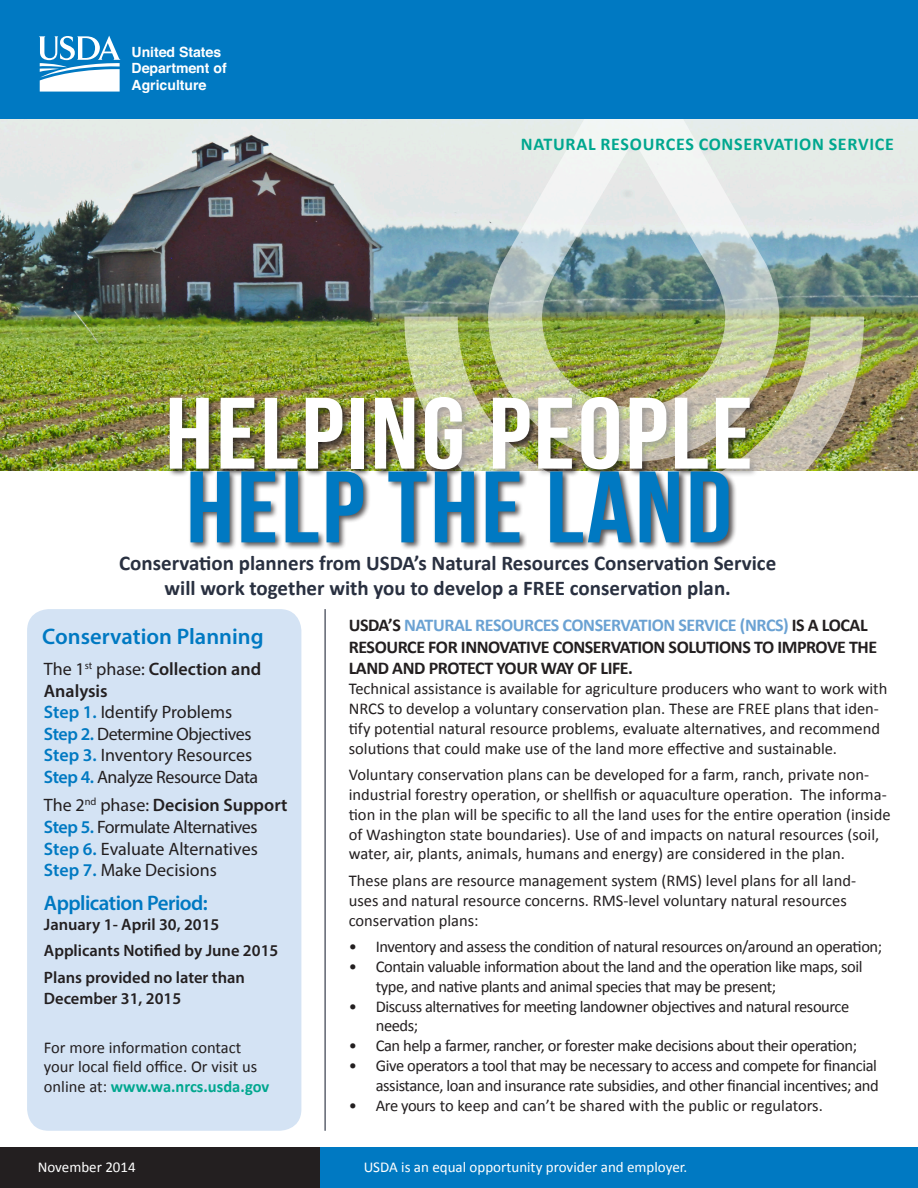
<style>
.page{position:relative;width:918px;height:1188px;background:#fff}
.page>*{position:absolute;margin:0;border:0;box-sizing:border-box;transform-origin:0 0}
.t1{font:101.25px "Bebas Neue";letter-spacing:.025em;color:#fff;scale:1.11 1}
.t2{font:101.25px "Bebas Neue";letter-spacing:.025em;color:#0079c2;scale:1.11 1}
.t3{font:600 22.5px "Myriad Pro";color:#0079c2}
.t4{font:700 21px/25.2px "Calibri";color:#293040;text-align:center}
.t5{font:600 21px "Myriad Pro";letter-spacing:-.025em;color:#0079c2}
.t6{font:18px "Myriad Pro";letter-spacing:-.01em;color:#231f20}
.t7{font:700 18px/21.6px "Calibri";letter-spacing:-.025em;color:#231f20}
.t8{font:600 18px/21.6px "Myriad Pro";color:#231f20}
.t9{font:700 18px "Calibri";letter-spacing:.04em;color:#00a78f}
.t10{font:16.5px/19.8px "Calibri";letter-spacing:-.005em;color:#231f20}
.t11{font:16.5px/19.8px "Calibri";letter-spacing:-.025em;color:#231f20}
.t12{font:600 16.5px/21.6px "Myriad Pro";color:#231f20}
.t13{font:15px "Calibri";color:#fff}
.t14{font:700 14.1px/16.8px "Helvetica";color:#fff}
.s1{color:#6ba2d3}
.s2{font-weight:400}
.s3{font-weight:600;color:#0079c2}
.s4{font-weight:700;color:#00a78f}
</style>
<div class="page">
<div style="left:27px;top:609px;width:274px;height:522px;background:#d4e3f4;border-radius:22px"></div>
<img style="left:0;top:119px;width:918px;height:352px">
<div style="left:168px;top:395px;width:590px;height:83px;background:#231f20;opacity:.75"></div>
<div style="left:0;top:1148px;width:321px;height:40px;background:#231f20"></div>
<div style="left:321px;top:1148px;width:597px;height:40px;background:#0079c2"></div>
<img style="left:404px;top:317px;width:460px;height:161px">
<img style="left:488px;top:119px;width:292px;height:343px">
<div style="left:0;top:0;width:918px;height:119px;background:#0079c2"></div>
<svg style="left:39px;top:36px;width:82px;height:56px"></svg>
<div style="left:189px;top:470px;width:548px;height:80px;background:#231f20;opacity:.75"></div>
<hr style="left:325px;top:609px;width:1px;height:522px;background:#293040">
<p class="t14" style="left:132px;top:43px;width:97px">United States<br>Department of<br>Agriculture</p>
<p class="t9" style="left:521px;top:132px;width:375px">NATURAL RESOURCES CONSERVATION SERVICE</p>
<p class="t1" style="left:165px;top:378px;width:531px">HELPING PEOPLE</p>
<p class="t2" style="left:186px;top:452px;width:493px">HELP THE LAND</p>
<p class="t4" style="left:119px;top:550px;width:659px">Conservation planners from USDA’s Natural Resources Conservation Service will work together with you to develop a FREE conservation plan.</p>
<p class="t7" style="left:349px;top:614px;width:530px">USDA’S <span class="s1">NATURAL RESOURCES CONSERVATION SERVICE (NRCS)</span> IS A LOCAL<br>RESOURCE FOR INNOVATIVE CONSERVATION SOLUTIONS TO IMPROVE THE<br>LAND AND PROTECT YOUR WAY OF LIFE.</p>
<p class="t10" style="left:349px;top:679px;width:540px">Technical assistance is available for agriculture producers who want to work with NRCS to develop a voluntary conservation plan. These are FREE plans that iden&shy;tify potential natural resource problems, evaluate alternatives, and recommend solutions that could make use of the land more effective and sustainable.</p>
<p class="t10" style="left:349px;top:765px;width:543px">Voluntary conservation plans can be developed for a farm, ranch, private non&shy;industrial forestry operation, or shellfish or aquaculture operation. The informa&shy;tion in the plan will be specific to all the land uses for the entire operation (inside of Washington state boundaries). Use of and impacts on natural resources (soil, water, air, plants, animals, humans and energy) are considered in the plan.</p>
<p class="t10" style="left:349px;top:871px;width:509px">These plans are resource management system (RMS) level plans for all land&shy;uses and natural resource concerns. RMS-level voluntary natural resources conservation plans:</p>
<p class="t11" style="left:349px;top:937px;width:535px">• Inventory and assess the condition of natural resources on/around an operation;</p>
<p class="t11" style="left:376px;top:957px;width:488px;text-indent:-27px">• Contain valuable information about the land and the operation like maps, soil type, and native plants and animal species that may be present;</p>
<p class="t11" style="left:376px;top:996px;width:475px;text-indent:-27px">• Discuss alternatives for meeting landowner objectives and natural resource needs;</p>
<p class="t11" style="left:349px;top:1036px;width:510px">• Can help a farmer, rancher, or forester make decisions about their operation;</p>
<p class="t11" style="left:349px;top:1056px;width:532px;text-align:right">• Give operators a tool that may be necessary to access and compete for financial assistance, loan and insurance rate subsidies, and other financial incentives; and</p>
<p class="t10" style="left:349px;top:1095px;width:476px">• Are yours to keep and can’t be shared with the public or regulators.</p>
<p class="t3" style="left:42px;top:622px;width:223px">Conservation Planning</p>
<p class="t8" style="left:44px;top:658px;width:219px"><span class="s2">The 1</span><sup>st</sup> <span class="s2">phase:</span> Collection and<br>Analysis</p>
<p class="t6" style="left:44px;top:701px;width:190px"><span class="s3">Step 1.</span> Identify Problems</p>
<p class="t6" style="left:44px;top:723px;width:209px"><span class="s3">Step 2.</span> Determine Objectives</p>
<p class="t6" style="left:44px;top:744px;width:210px"><span class="s3">Step 3.</span> Inventory Resources</p>
<p class="t6" style="left:44px;top:766px;width:216px"><span class="s3">Step 4.</span> Analyze Resource Data</p>
<p class="t8" style="left:44px;top:794px;width:245px"><span class="s2">The 2</span><sup>nd</sup> <span class="s2">phase:</span> Decision Support</p>
<p class="t6" style="left:44px;top:816px;width:215px"><span class="s3">Step 5.</span> Formulate Alternatives</p>
<p class="t6" style="left:44px;top:837px;width:215px"><span class="s3">Step 6.</span> Evaluate Alternatives</p>
<p class="t6" style="left:44px;top:859px;width:174px"><span class="s3">Step 7.</span> Make Decisions</p>
<p class="t5" style="left:44px;top:889px;width:165px">Application Period:</p>
<p class="t12" style="left:44px;top:913px;width:177px">January 1- April 30, 2015</p>
<p class="t12" style="left:44px;top:939px;width:236px">Applicants Notified by June 2015</p>
<p class="t12" style="left:44px;top:966px;width:203px">Plans provided no later than<br>December 31, 2015</p>
<p class="t10" style="left:44px;top:1037px;width:227px">For more information contact your local field office. Or visit us online at: <span class="s4">www.wa.nrcs.usda.gov</span></p>
<p class="t13" style="left:38px;top:1157px;width:99px">November 2014</p>
<p class="t13" style="left:364px;top:1157px;width:325px">USDA is an equal opportunity provider and employer.</p>
</div>
